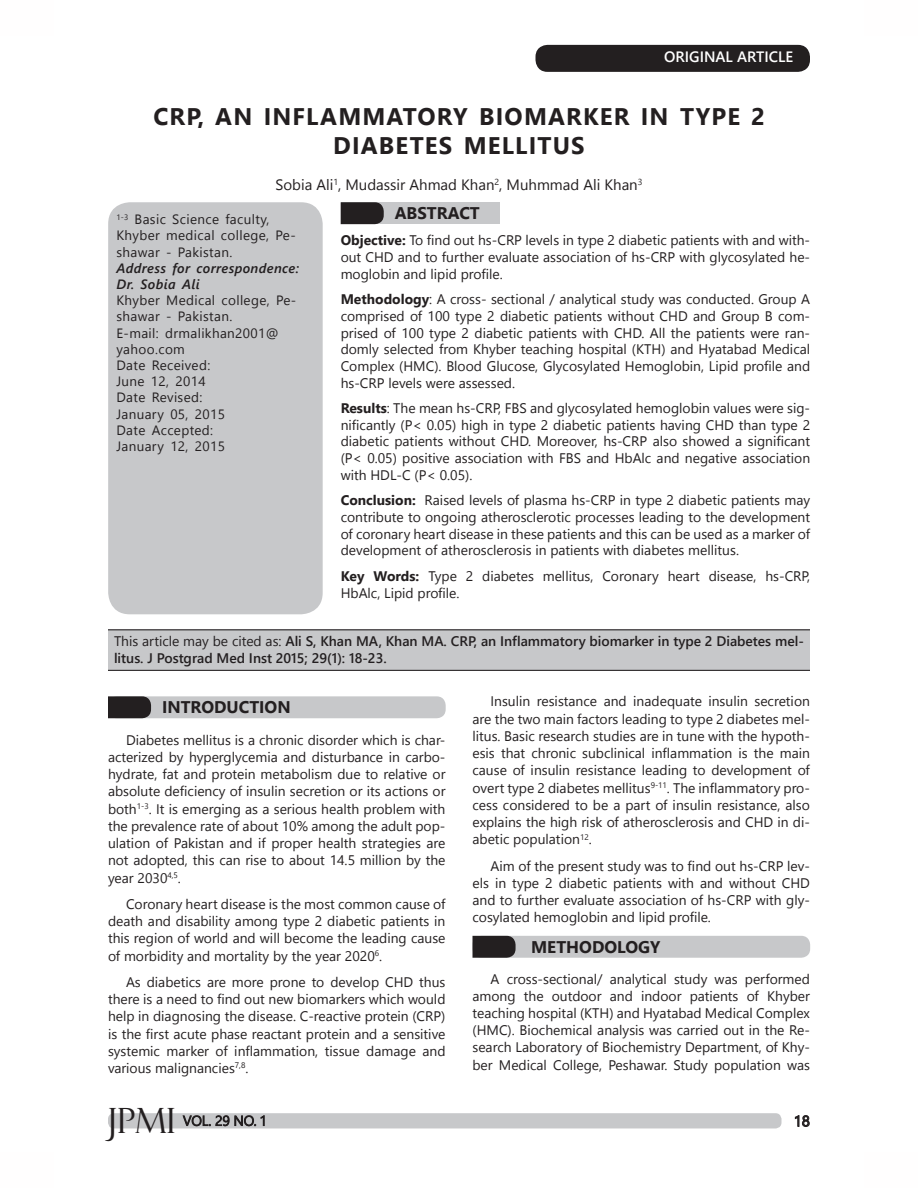
<style>
.page{position:relative;width:918px;height:1188px;background:#fff}
.page>*{position:absolute;margin:0;border:0;box-sizing:border-box;transform-origin:0 0}
.t1{font:34.8px "Felix Titling";color:#231f20}
.big_heading{font:700 24px/28.8px "Segoe UI";letter-spacing:.05em;color:#231f20;text-align:center}
.t2{font:700 16.8px "Segoe UI";color:#231f20}
.author_name{font:15px "Segoe UI";color:#231f20}
.table_text{font:600 15px "Segoe UI";color:#fff}
.table_text-2{font:15px "Segoe UI";color:#231f20}
.Body_Text{font:13.8px/17.2px "Segoe UI";color:#231f20;text-align:justify}
.abstract_body_text{font:13.8px/16.6px "Segoe UI";color:#231f20;text-align:justify}
.text_between_2_lines{font:600 13.8px/17.2px "Segoe UI";color:#231f20}
.frame_text_first_pag{font:13.5px/16.2px "Segoe UI";letter-spacing:.025em;color:#231f20}
.frame_text_first_pag-2{font:italic 600 13.5px "Segoe UI";letter-spacing:.03em;color:#231f20}
.s1{font-weight:700}
.s2{font-weight:400}
</style>
<div class="page">
<div style="left:108px;top:1113px;width:674px;height:15px;background:#c7c8ca;border-radius:6px"></div>
<svg style="left:182px;top:1115px;width:83px;height:12px"></svg>
<svg style="left:795px;top:1115px;width:15px;height:12px"></svg>
<div style="left:536px;top:45px;width:274px;height:27px;background:#231f20;border-radius:12px"></div>
<div style="left:108px;top:696px;width:338px;height:22px;background:#c7c8ca;border-radius:9px"></div>
<svg style="left:108px;top:696px;width:43px;height:22px"></svg>
<div style="left:472px;top:936px;width:338px;height:22px;background:#c7c8ca;border-radius:9px"></div>
<svg style="left:472px;top:936px;width:44px;height:22px"></svg>
<div style="left:108px;top:629px;width:702px;height:42px;background:#c7c8ca"></div>
<hr style="left:108px;top:629px;width:702px;height:1px;background:#231f20">
<hr style="left:108px;top:670px;width:702px;height:1px;background:#231f20">
<div style="left:341px;top:202px;width:158px;height:22px;background:#c7c8ca"></div>
<svg style="left:341px;top:202px;width:43px;height:22px"></svg>
<div style="left:108px;top:202px;width:215px;height:412px;background:#c7c8ca;border-radius:22px"></div>
<p class="table_text" style="left:664px;top:45px;width:131px">ORIGINAL ARTICLE</p>
<p class="big_heading" style="left:153px;top:102px;width:613px">CRP, AN INFLAMMATORY BIOMARKER IN TYPE 2<br>DIABETES MELLITUS</p>
<p class="author_name" style="left:275px;top:173px;width:369px">Sobia Ali<sup>1</sup>, Mudassir Ahmad Khan<sup>2</sup>, Muhmmad Ali Khan<sup>3</sup></p>
<p class="frame_text_first_pag" style="left:116px;top:211px;width:155px"><sup>1-3</sup> Basic Science faculty,</p>
<p class="frame_text_first_pag" style="left:116px;top:227px;width:181px">Khyber medical college, Pe&shy;shawar - Pakistan.</p>
<p class="frame_text_first_pag-2" style="left:116px;top:259px;width:184px">Address for correspondence:</p>
<p class="frame_text_first_pag-2" style="left:116px;top:275px;width:85px">Dr. Sobia Ali</p>
<p class="frame_text_first_pag" style="left:116px;top:292px;width:181px">Khyber Medical college, Pe&shy;shawar - Pakistan.</p>
<p class="frame_text_first_pag" style="left:116px;top:324px;width:164px">E-mail: drmalikhan2001@ yahoo.com</p>
<p class="frame_text_first_pag" style="left:116px;top:357px;width:95px">Date Received:</p>
<p class="frame_text_first_pag" style="left:116px;top:373px;width:91px">June 12, 2014</p>
<p class="frame_text_first_pag" style="left:116px;top:389px;width:87px">Date Revised:</p>
<p class="frame_text_first_pag" style="left:116px;top:405px;width:110px">January 05, 2015</p>
<p class="frame_text_first_pag" style="left:116px;top:422px;width:98px">Date Accepted:</p>
<p class="frame_text_first_pag" style="left:116px;top:438px;width:110px">January 12, 2015</p>
<p class="t2" style="left:395px;top:200px;width:87px">ABSTRACT</p>
<p class="abstract_body_text" style="left:341px;top:232px;width:471px"><span class="s1">Objective:</span> To find out hs-CRP levels in type 2 diabetic patients with and with&shy;out CHD and to further evaluate association of hs-CRP with glycosylated he&shy;moglobin and lipid profile.</p>
<p class="abstract_body_text" style="left:341px;top:291px;width:471px"><span class="s1">Methodology</span>: A cross- sectional / analytical study was conducted. Group A comprised of 100 type 2 diabetic patients without CHD and Group B com&shy;prised of 100 type 2 diabetic patients with CHD. All the patients were ran&shy;domly selected from Khyber teaching hospital (KTH) and Hyatabad Medical Complex (HMC). Blood Glucose, Glycosylated Hemoglobin, Lipid profile and hs-CRP levels were assessed.</p>
<p class="abstract_body_text" style="left:341px;top:400px;width:471px"><span class="s1">Results</span>: The mean hs-CRP, FBS and glycosylated hemoglobin values were sig&shy;nificantly (P&lt; 0.05) high in type 2 diabetic patients having CHD than type 2 diabetic patients without CHD. Moreover, hs-CRP also showed a significant (P&lt; 0.05) positive association with FBS and HbAlc and negative association with HDL-C (P&lt; 0.05).</p>
<p class="abstract_body_text" style="left:341px;top:492px;width:471px"><span class="s1">Conclusion:</span> Raised levels of plasma hs-CRP in type 2 diabetic patients may contribute to ongoing atherosclerotic processes leading to the development of coronary heart disease in these patients and this can be used as a marker of development of atherosclerosis in patients with diabetes mellitus.</p>
<p class="abstract_body_text" style="left:341px;top:568px;width:471px"><span class="s1">Key Words:</span> Type 2 diabetes mellitus, Coronary heart disease, hs-CRP,<br>HbAlc, Lipid profile.</p>
<p class="text_between_2_lines" style="left:114px;top:632px;width:692px"><span class="s2">This article may be cited as:</span> Ali S, Khan MA, Khan MA. CRP, an Inflammatory biomarker in type 2 Diabetes mel&shy;litus. J Postgrad Med Inst 2015; 29(1): 18-23.</p>
<p class="t2" style="left:162px;top:694px;width:130px">INTRODUCTION</p>
<p class="Body_Text" style="left:108px;top:731px;width:339px;text-indent:18px">Diabetes mellitus is a chronic disorder which is char&shy;acterized by hyperglycemia and disturbance in carbo&shy;hydrate, fat and protein metabolism due to relative or absolute deficiency of insulin secretion or its actions or both<sup>1-3</sup>. It is emerging as a serious health problem with the prevalence rate of about 10% among the adult pop&shy;ulation of Pakistan and if proper health strategies are not adopted, this can rise to about 14.5 million by the year 2030<sup>4,5</sup>.</p>
<p class="Body_Text" style="left:108px;top:895px;width:339px;text-indent:18px">Coronary heart disease is the most common cause of death and disability among type 2 diabetic patients in this region of world and will become the leading cause of morbidity and mortality by the year 2020<sup>6</sup>.</p>
<p class="Body_Text" style="left:108px;top:973px;width:339px;text-indent:18px">As diabetics are more prone to develop CHD thus there is a need to find out new biomarkers which would help in diagnosing the disease. C-reactive protein (CRP) is the first acute phase reactant protein and a sensitive systemic marker of inflammation, tissue damage and various malignancies<sup>7,8</sup>.</p>
<p class="Body_Text" style="left:472px;top:693px;width:339px;text-indent:18px">Insulin resistance and inadequate insulin secretion are the two main factors leading to type 2 diabetes mel&shy;litus. Basic research studies are in tune with the hypoth&shy;esis that chronic subclinical inflammation is the main cause of insulin resistance leading to development of overt type 2 diabetes mellitus<sup>9-11</sup>. The inflammatory pro&shy;cess considered to be a part of insulin resistance, also explains the high risk of atherosclerosis and CHD in di&shy;abetic population<sup>12</sup>.</p>
<p class="Body_Text" style="left:472px;top:857px;width:339px;text-indent:18px">Aim of the present study was to find out hs-CRP lev&shy;els in type 2 diabetic patients with and without CHD and to further evaluate association of hs-CRP with gly&shy;cosylated hemoglobin and lipid profile.</p>
<p class="t2" style="left:531px;top:933px;width:131px">METHODOLOGY</p>
<p class="Body_Text" style="left:472px;top:970px;width:339px;text-indent:18px">A cross-sectional/ analytical study was performed among the outdoor and indoor patients of Khyber teaching hospital (KTH) and Hyatabad Medical Complex (HMC). Biochemical analysis was carried out in the Re&shy;search Laboratory of Biochemistry Department, of Khy&shy;ber Medical College, Peshawar. Study population was</p>
<h1 class="t1" style="left:108px;top:1101px;width:69px">JPMI</h1>
<p class="table_text-2" style="left:794px;top:1109px;width:18px">18</p>
</div>
